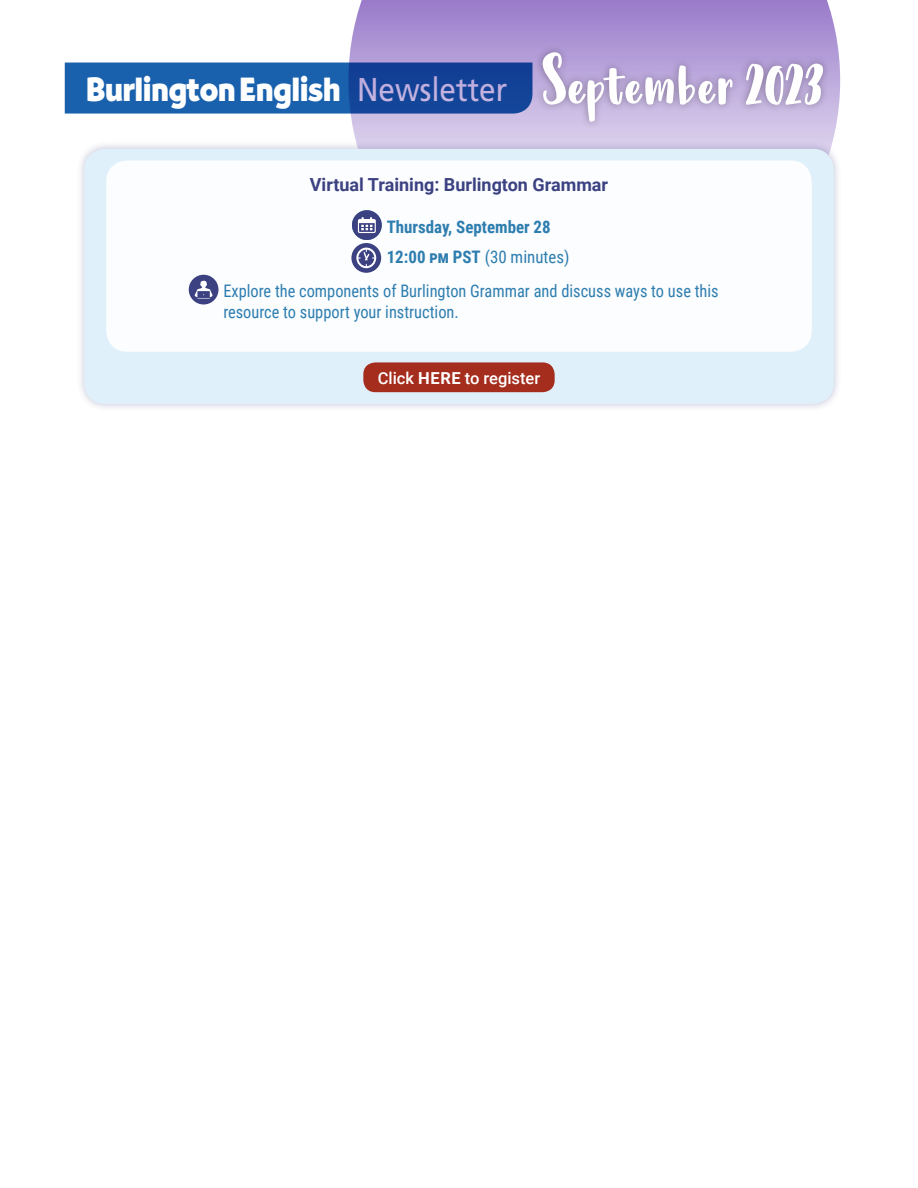
<style>
.page{position:relative;width:918px;height:1188px;background:#fff}
.page>*{position:absolute;margin:0;border:0;box-sizing:border-box;transform-origin:0 0}
.t1{font:33px "Cg Bernhardt Bd";color:#fff;scale:.9 1}
.t2{font:700 18px "Roboto";color:#3c4182}
.t3{font:17.25px/21px "Roboto Condensed";color:#2d7daf;scale:.95 1}
.t4{font:17.25px "Roboto Condensed";color:#2d7daf}
.t5{font:700 17.25px "Roboto Condensed";color:#2d7daf}
.t6{font:500 16.5px "Roboto";color:#fff}
.s1{font-family:"Frutiger"}
.s2{font-weight:700}
</style>
<div class="page">
<svg style="left:348px;top:0;width:492px;height:141px;background:#b49ed8"></svg>
<svg style="left:65px;top:63px;width:467px;height:51px;background:#1856a5"></svg>
<div style="left:738px;top:56px;width:93px;height:57px;background:#000;opacity:.3"></div>
<svg style="left:746px;top:61px;width:77px;height:44px"></svg>
<div style="left:535px;top:45px;width:205px;height:84px;background:#000;opacity:.3"></div>
<svg style="left:542px;top:52px;width:191px;height:70px"></svg>
<div style="left:76px;top:141px;width:766px;height:271px;background:#3c4182;opacity:.3"></div>
<div style="left:84px;top:149px;width:750px;height:255px;background:#e0f0fa;border-radius:21px"></div>
<div style="left:106px;top:160px;width:706px;height:192px;background:#fff;border-radius:21px"></div>
<div style="left:189px;top:275px;width:30px;height:29px;background:#3c4182;border-radius:50%"></div>
<svg style="left:194px;top:281px;width:19px;height:18px"></svg>
<div style="left:363px;top:362px;width:192px;height:30px;background:#a52d1e;border-radius:12px"></div>
<div style="left:352px;top:210px;width:30px;height:30px;background:#3c4182;border-radius:50%"></div>
<svg style="left:358px;top:217px;width:18px;height:16px"></svg>
<svg style="left:351px;top:243px;width:30px;height:30px"></svg>
<svg style="left:356px;top:248px;width:20px;height:20px"></svg>
<h1 class="t1" style="left:86px;top:69px;width:470px">BurlingtonEnglish <span class="s1">Newsletter</span></h1>
<p class="t2" style="left:310px;top:172px;width:300px">Virtual Training: Burlington Grammar</p>
<p class="t5" style="left:387px;top:215px;width:165px">Thursday, September 28</p>
<p class="t4" style="left:387px;top:245px;width:184px"><span class="s2">12:00 pm PST</span> (30 minutes)</p>
<p class="t3" style="left:223px;top:280px;width:523px">Explore the components of Burlington Grammar and discuss ways to use this resource to support your instruction.</p>
<p class="t6" style="left:378px;top:366px;width:164px">Click <span class="s2">HERE</span> to register</p>
</div>
